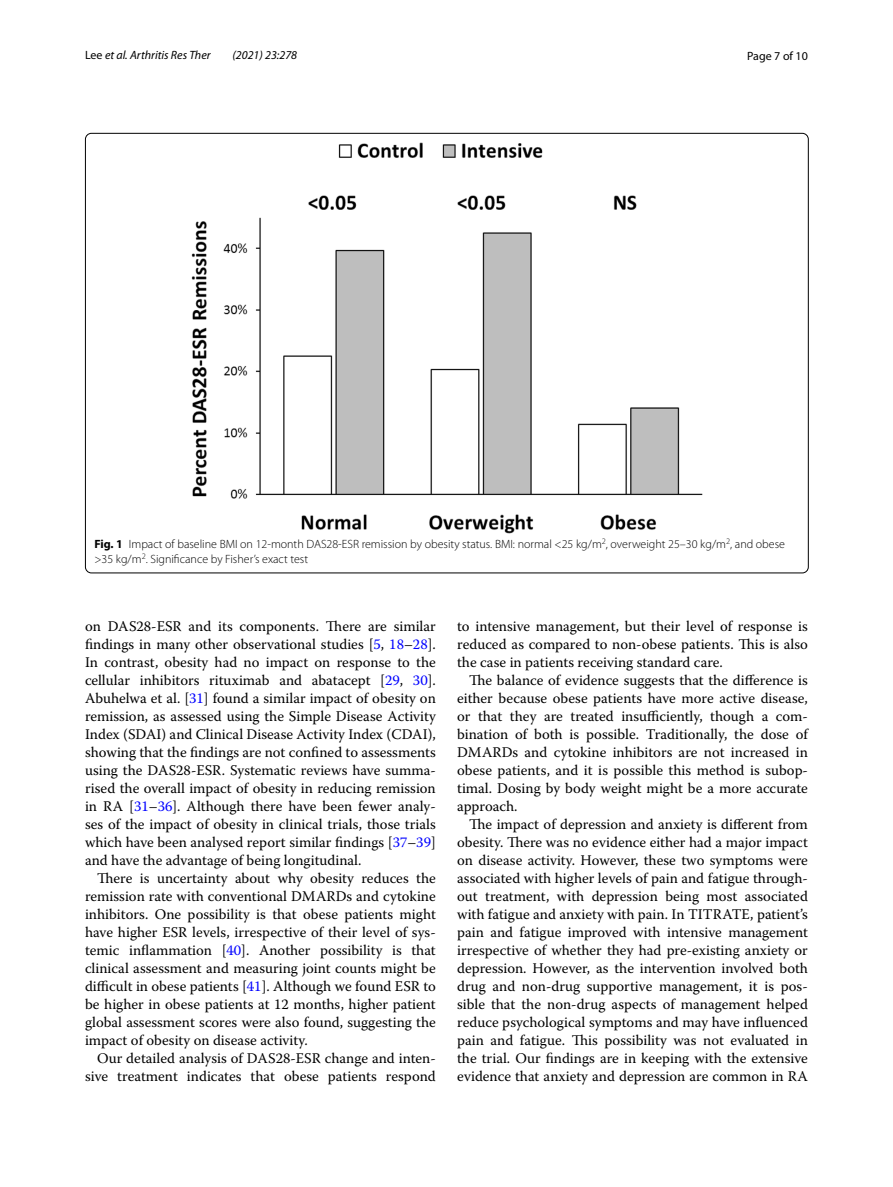
<style>
.page{position:relative;width:893px;height:1187px;background:#fff}
.page>*{position:absolute;margin:0;border:0;box-sizing:border-box;transform-origin:0 0}
.t1{font:14.7px/18px "Warnock Pro";color:#000;text-align:justify}
.t2{font:300 12px/15px "Myriad Pro";color:#000}
.t3{font:italic 12px "Myriad Pro";color:#000}
.t4{font:12px "Myriad Pro";color:#000}
.s1{font-style:normal}
.s2{font-weight:700}
.s3{color:#00f}
</style>
<div class="page">
<img style="left:192px;top:142px;width:510px;height:391px">
<p class="t3" style="left:85px;top:48px;width:127px"><span class="s1">Lee</span> et al. Arthritis Res Ther</p>
<p class="t3" style="left:232px;top:48px;width:66px">(2021) 23:278</p>
<p class="t4" style="left:747px;top:48px;width:62px">Page 7 of 10</p>
<p class="t2" style="left:94px;top:537px;width:692px"><span class="s2">Fig. 1</span> Impact of baseline BMI on 12-month DAS28-ESR remission by obesity status. BMI: normal &lt;25 kg/m<sup>2</sup>, overweight 25–30 kg/m<sup>2</sup>, and obese &gt;35 kg/m<sup>2</sup>. Significance by Fisher’s exact test</p>
<p class="t1" style="left:85px;top:616px;width:352px">on DAS28-ESR and its components. There are similar findings in many other observational studies [<span class="s3">5</span>, <span class="s3">18</span>–<span class="s3">28</span>].<br>In contrast, obesity had no impact on response to the cellular inhibitors rituximab and abatacept [<span class="s3">29</span>, <span class="s3">30</span>].<br>Abuhelwa et al. [<span class="s3">31</span>] found a similar impact of obesity on remission, as assessed using the Simple Disease Activity Index (SDAI) and Clinical Disease Activity Index (CDAI), showing that the findings are not confined to assessments using the DAS28-ESR. Systematic reviews have summa&shy;rised the overall impact of obesity in reducing remission in RA [<span class="s3">31</span>–<span class="s3">36</span>]. Although there have been fewer analy&shy;ses of the impact of obesity in clinical trials, those trials which have been analysed report similar findings [<span class="s3">37</span>–<span class="s3">39</span>] and have the advantage of being longitudinal.</p>
<p class="t1" style="left:85px;top:868px;width:352px;text-indent:12px">There is uncertainty about why obesity reduces the remission rate with conventional DMARDs and cytokine inhibitors. One possibility is that obese patients might have higher ESR levels, irrespective of their level of sys&shy;temic inflammation [<span class="s3">40</span>]. Another possibility is that clinical assessment and measuring joint counts might be difficult in obese patients [<span class="s3">41</span>]. Although we found ESR to be higher in obese patients at 12 months, higher patient global assessment scores were also found, suggesting the impact of obesity on disease activity.</p>
<p class="t1" style="left:85px;top:1048px;width:352px;text-align:right">Our detailed analysis of DAS28-ESR change and inten&shy;sive treatment indicates that obese patients respond</p>
<p class="t1" style="left:457px;top:616px;width:352px">to intensive management, but their level of response is reduced as compared to non-obese patients. This is also the case in patients receiving standard care.</p>
<p class="t1" style="left:457px;top:670px;width:352px;text-indent:12px">The balance of evidence suggests that the difference is either because obese patients have more active disease, or that they are treated insufficiently, though a com&shy;bination of both is possible. Traditionally, the dose of DMARDs and cytokine inhibitors are not increased in obese patients, and it is possible this method is subop&shy;timal. Dosing by body weight might be a more accurate approach.</p>
<p class="t1" style="left:457px;top:814px;width:352px;text-indent:12px">The impact of depression and anxiety is different from obesity. There was no evidence either had a major impact on disease activity. However, these two symptoms were associated with higher levels of pain and fatigue through&shy;out treatment, with depression being most associated with fatigue and anxiety with pain. In TITRATE, patient’s pain and fatigue improved with intensive management irrespective of whether they had pre-existing anxiety or depression. However, as the intervention involved both drug and non-drug supportive management, it is pos&shy;sible that the non-drug aspects of management helped reduce psychological symptoms and may have influenced pain and fatigue. This possibility was not evaluated in the trial. Our findings are in keeping with the extensive evidence that anxiety and depression are common in RA</p>
</div>
